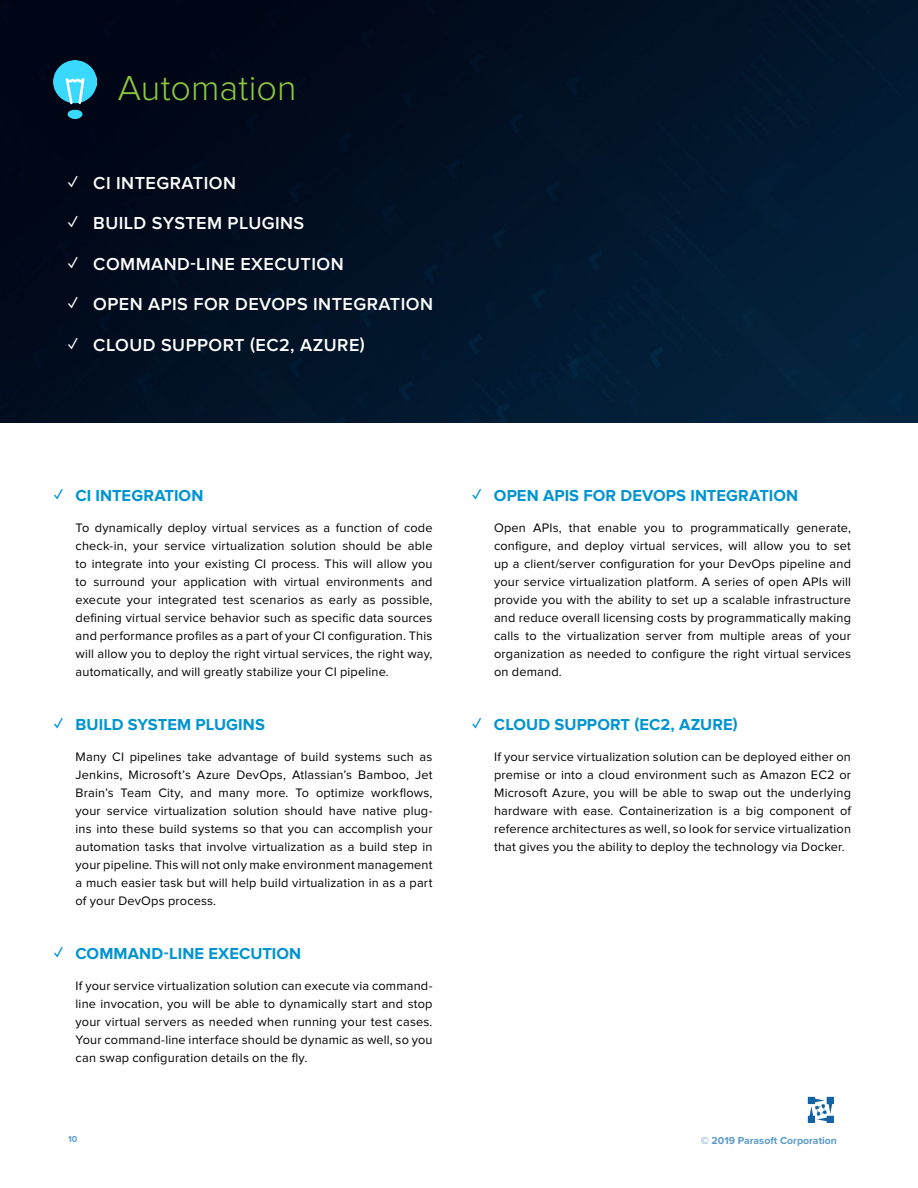
<style>
.page{position:relative;width:918px;height:1188px;background:#fff}
.page>*{position:absolute;margin:0;border:0;box-sizing:border-box;transform-origin:0 0}
.t1{font:300 36px "Proxima Nova";color:#8cc63f}
.t2{font:600 18px "Proxima Nova";letter-spacing:.025em;color:#fff}
.t3{font:700 16.5px "Proxima Nova";letter-spacing:.005em;color:#0094d1}
.t4{font:12.75px/18px "Proxima Nova";letter-spacing:.015em;color:#000;text-align:justify}
.t5{font:700 10.5px "Proxima Nova";color:#5b9bce}
.t6{font:700 9px "Proxima Nova A";color:#5b9bce}
</style>
<div class="page">
<svg style="left:808px;top:1097px;width:26px;height:26px"></svg>
<img style="left:0;top:0;width:918px;height:422px">
<img style="left:54px;top:61px;width:42px;height:57px">
<p class="t1" style="left:118px;top:72px;width:180px">Automation</p>
<p class="t2" style="left:68px;top:172px;width:169px">✓ CI INTEGRATION</p>
<p class="t2" style="left:68px;top:213px;width:238px">✓ BUILD SYSTEM PLUGINS</p>
<p class="t2" style="left:68px;top:253px;width:277px">✓ COMMAND-LINE EXECUTION</p>
<p class="t2" style="left:68px;top:294px;width:367px">✓ OPEN APIS FOR DEVOPS INTEGRATION</p>
<p class="t2" style="left:68px;top:334px;width:298px">✓ CLOUD SUPPORT (EC2, AZURE)</p>
<p class="t3" style="left:54px;top:486px;width:151px">✓ CI INTEGRATION</p>
<p class="t4" style="left:76px;top:520px;width:358px">To dynamically deploy virtual services as a function of code check-in, your service virtualization solution should be able to integrate into your existing CI process. This will allow you to surround your application with virtual environments and execute your integrated test scenarios as early as possible, defining virtual service behavior such as specific data sources and performance profiles as a part of your CI configuration. This will allow you to deploy the right virtual services, the right way, automatically, and will greatly stabilize your CI pipeline.</p>
<p class="t3" style="left:54px;top:715px;width:213px">✓ BUILD SYSTEM PLUGINS</p>
<p class="t4" style="left:76px;top:749px;width:358px">Many CI pipelines take advantage of build systems such as Jenkins, Microsoft’s Azure DevOps, Atlassian’s Bamboo, Jet Brain’s Team City, and many more. To optimize workflows, your service virtualization solution should have native plug&shy;ins into these build systems so that you can accomplish your automation tasks that involve virtualization as a build step in your pipeline. This will not only make environment management a much easier task but will help build virtualization in as a part of your DevOps process.</p>
<p class="t3" style="left:54px;top:944px;width:249px">✓ COMMAND-LINE EXECUTION</p>
<p class="t4" style="left:76px;top:978px;width:358px">If your service virtualization solution can execute via command&shy;line invocation, you will be able to dynamically start and stop your virtual servers as needed when running your test cases.<br>Your command-line interface should be dynamic as well, so you can swap configuration details on the fly.</p>
<p class="t3" style="left:472px;top:486px;width:327px">✓ OPEN APIS FOR DEVOPS INTEGRATION</p>
<p class="t4" style="left:494px;top:520px;width:358px">Open APIs, that enable you to programmatically generate, configure, and deploy virtual services, will allow you to set up a client/server configuration for your DevOps pipeline and your service virtualization platform. A series of open APIs will provide you with the ability to set up a scalable infrastructure and reduce overall licensing costs by programmatically making calls to the virtualization server from multiple areas of your organization as needed to configure the right virtual services on demand.</p>
<p class="t3" style="left:472px;top:715px;width:267px">✓ CLOUD SUPPORT (EC2, AZURE)</p>
<p class="t4" style="left:494px;top:749px;width:358px">If your service virtualization solution can be deployed either on premise or into a cloud environment such as Amazon EC2 or Microsoft Azure, you will be able to swap out the underlying hardware with ease. Containerization is a big component of reference architectures as well, so look for service virtualization that gives you the ability to deploy the technology via Docker.</p>
<p class="t6" style="left:68px;top:1134px;width:11px">10</p>
<p class="t5" style="left:701px;top:1134px;width:138px">© 2019 Parasoft Corporation</p>
</div>
